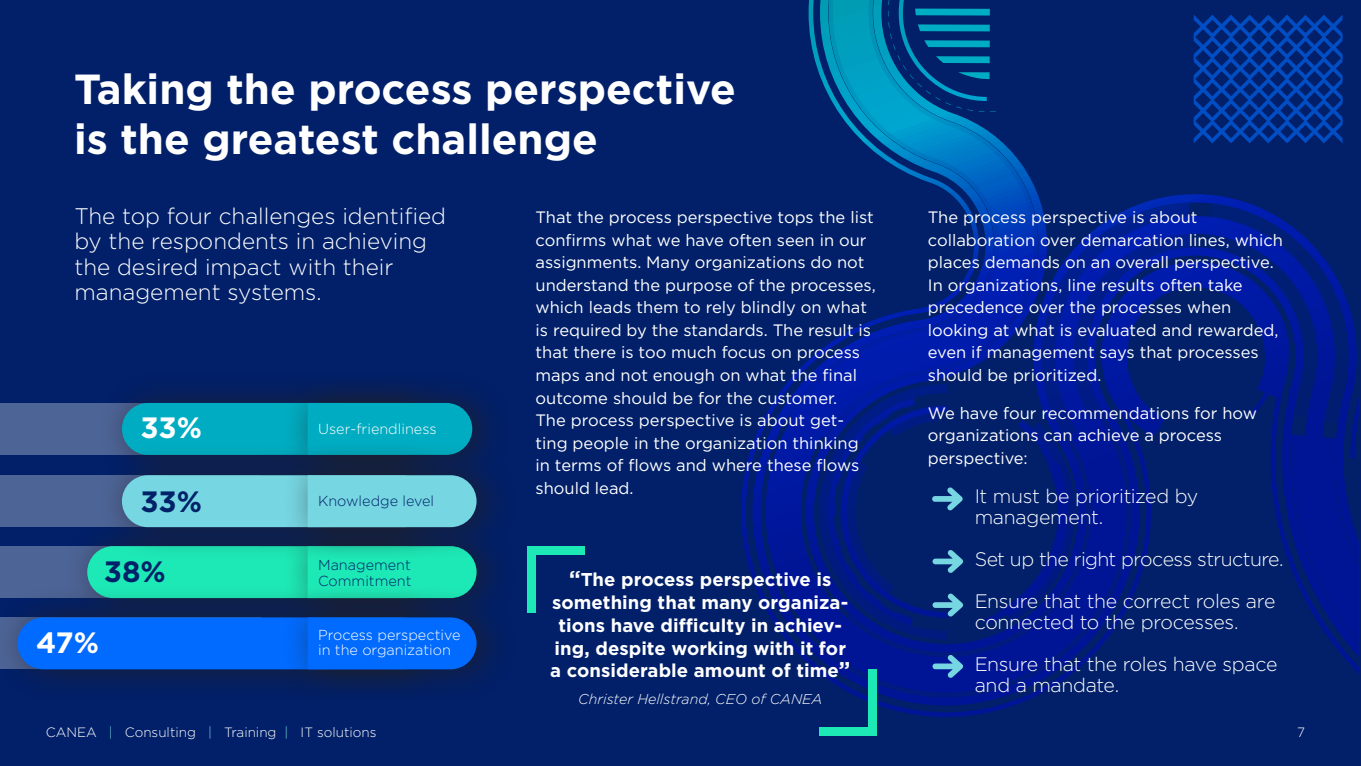
<style>
.page{position:relative;width:1361px;height:766px;background:#fff}
.page>*{position:absolute;margin:0;border:0;box-sizing:border-box;transform-origin:0 0}
.t1{font:700 42px/50.4px "Gotham";color:#fff}
.ingress{font:700 29.4px "Gotham";color:#012169}
.ingress-2{font:700 29.4px "Gotham";color:#fff}
.ingress-3{font:300 22.5px/25.5px "Gotham";color:#fff}
.citat_i_text{font:300 19.5px/21px "Gotham";letter-spacing:-.02em;color:#fff}
.t2{font:700 18.6px/22.8px "Gotham";letter-spacing:.005em;color:#fff;text-align:center}
.Brödtext{font:16.5px/22.5px "Gotham";color:#fff}
.citat_i_text-2{font:16.5px/22.5px "Gotham";color:#fff}
.Citat{font:16.5px/22.5px "Gotham";color:#fff}
.ingress-4{font:300 14.4px/15.8px "Gotham";color:#fff}
.ingress-5{font:300 14.4px/15.8px "Gotham";color:#012169}
.t3{font:italic 300 14.25px "Gotham";color:#fff}
.t4{font:300 13.5px "Gotham";color:#fff}
.s1{font-size:21.3px}
.s2{color:#76d6e2}
</style>
<div class="page">
<div style="left:0;top:0;width:1361px;height:765px;background:#012069"></div>
<svg style="left:755px;top:401px;width:229px;height:301px"></svg>
<svg style="left:984px;top:683px;width:75px;height:31px"></svg>
<svg style="left:774px;top:0;width:585px;height:683px"></svg>
<div style="left:0;top:546px;width:260px;height:52px;background:#4d6496"></div>
<div style="left:64px;top:514px;width:384px;height:117px;background:#231f20;opacity:.75"></div>
<div style="left:283px;top:514px;width:233px;height:117px;background:#231f20;opacity:.75"></div>
<div style="left:87px;top:546px;width:389px;height:39px;background:#1de9b6"></div>
<div style="left:0;top:585px;width:448px;height:117px;background:#231f20;opacity:.75"></div>
<div style="left:283px;top:585px;width:233px;height:117px;background:#231f20;opacity:.75"></div>
<svg style="left:17px;top:617px;width:459px;height:52px;background:#0269f9"></svg>
<div style="left:0;top:403px;width:260px;height:52px;background:#4d6496"></div>
<div style="left:99px;top:370px;width:349px;height:118px;background:#231f20;opacity:.75"></div>
<div style="left:283px;top:370px;width:229px;height:118px;background:#231f20;opacity:.75"></div>
<div style="left:122px;top:403px;width:350px;height:40px;background:#00acc1"></div>
<div style="left:0;top:475px;width:260px;height:52px;background:#4d6496"></div>
<div style="left:99px;top:443px;width:349px;height:117px;background:#231f20;opacity:.75"></div>
<div style="left:283px;top:443px;width:233px;height:118px;background:#231f20;opacity:.75"></div>
<svg style="left:122px;top:475px;width:354px;height:52px;background:#73d0dd"></svg>
<svg style="left:932px;top:654px;width:31px;height:23px"></svg>
<svg style="left:819px;top:384px;width:144px;height:255px"></svg>
<div style="left:532px;top:546px;width:53px;height:8px;background:#1de9b6"></div>
<div style="left:527px;top:546px;width:9px;height:66px;background:#1de9b6"></div>
<div style="left:819px;top:726px;width:53px;height:9px;background:#1de9b6"></div>
<div style="left:868px;top:669px;width:9px;height:66px;background:#1de9b6"></div>
<svg style="left:888px;top:0;width:137px;height:112px"></svg>
<svg style="left:1193px;top:15px;width:149px;height:128px"></svg>
<p class="t1" style="left:74px;top:63px;width:663px">Taking the process perspective is the greatest challenge</p>
<p class="ingress-3" style="left:74px;top:202px;width:373px">The top four challenges identified by the respondents in achieving the desired impact with their management systems.</p>
<p class="ingress-2" style="left:140px;top:408px;width:63px">33%</p>
<p class="ingress-4" style="left:318px;top:420px;width:120px">User-friendliness</p>
<p class="ingress" style="left:140px;top:481px;width:63px">33%</p>
<p class="ingress-5" style="left:318px;top:492px;width:118px">Knowledge level</p>
<p class="ingress" style="left:104px;top:551px;width:63px">38%</p>
<p class="ingress-5" style="left:318px;top:557px;width:95px">Management<br>Commitment</p>
<p class="ingress-2" style="left:36px;top:622px;width:64px">47%</p>
<p class="ingress-4" style="left:318px;top:626px;width:144px">Process perspective in the organization</p>
<p class="Brödtext" style="left:535px;top:206px;width:342px">That the process perspective tops the list confirms what we have often seen in our assignments. Many organizations do not understand the purpose of the processes, which leads them to rely blindly on what is required by the standards. The result is that there is too much focus on process maps and not enough on what the final outcome should be for the customer.<br>The process perspective is about get&shy;ting people in the organization thinking in terms of flows and where these flows should lead.</p>
<p class="citat_i_text-2" style="left:928px;top:206px;width:357px">The process perspective is about collaboration over demarcation lines, which places demands on an overall perspective.<br>In organizations, line results often take precedence over the processes when looking at what is evaluated and rewarded, even if management says that processes should be prioritized.</p>
<p class="Citat" style="left:928px;top:401px;width:331px">We have four recommendations for how organizations can achieve a process perspective:</p>
<p class="citat_i_text" style="left:974px;top:484px;width:225px">It must be prioritized by management.</p>
<p class="citat_i_text" style="left:974px;top:547px;width:310px">Set up the right process structure.</p>
<p class="citat_i_text" style="left:974px;top:589px;width:302px">Ensure that the correct roles are connected to the processes.</p>
<p class="citat_i_text" style="left:974px;top:652px;width:304px">Ensure that the roles have space and a mandate.</p>
<p class="t2" style="left:550px;top:567px;width:302px"><span class="s1">“</span>The process perspective is something that many organiza&shy;tions have difficulty in achiev&shy;ing, despite working with it for a considerable amount of time<span class="s1">”</span></p>
<p class="t3" style="left:578px;top:689px;width:246px">Christer Hellstrand, CEO of CANEA</p>
<p class="t4" style="left:46px;top:724px;width:332px">CANEA <span class="s2">|</span> Consulting <span class="s2">|</span> Training <span class="s2">|</span> IT solutions</p>
<p class="t4" style="left:1297px;top:724px;width:9px">7</p>
</div>
